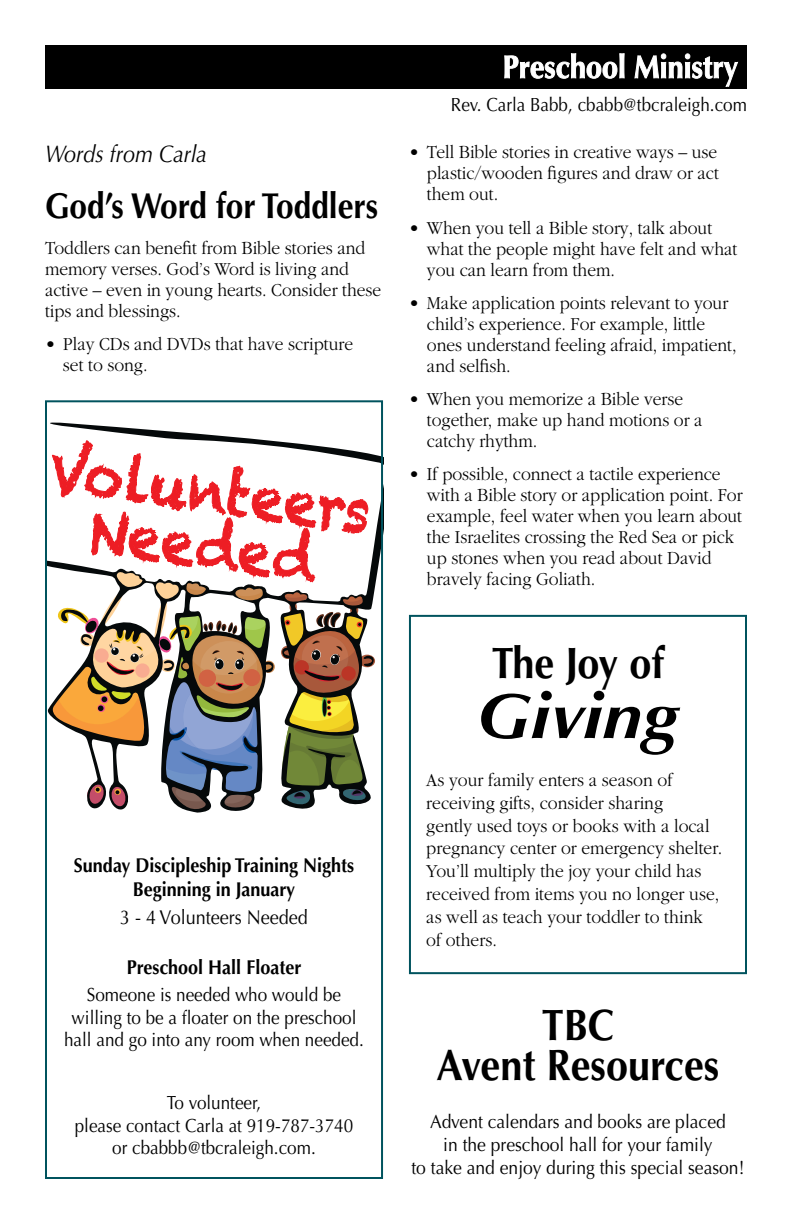
<style>
.page{position:relative;width:792px;height:1224px;background:#fff}
.page>*{position:absolute;margin:0;border:0;box-sizing:border-box;transform-origin:0 0}
.t1{font:italic 700 64px "Optima";letter-spacing:.005em;color:#000;scale:1.1 1}
.t2{font:60.2px/55.6px "Chalkduster";color:#ed1d24;text-align:center;scale:.9 1}
.t3{font:700 44px/40px "Optima";color:#000;text-align:center;scale:.9 1}
.t4{font:700 36px "Optima";color:#000;scale:.88 1}
.t5{font:italic 24px "Optima";letter-spacing:-.005em;color:#000;scale:.9 1}
.t6{font:700 20px/24px "Optima";color:#000;text-align:center;scale:.9 1}
.t7{font:20px "Optima";color:#000;scale:.9 1}
.t8{font:300 19px/21px "Garamond";color:#000;scale:.92 1}
.t9{font:19px/22.8px "Optima";color:#000;text-align:center;scale:.9 1}
.t10{font:19px/22.8px "Optima";color:#000;text-align:center;scale:.92 1}
</style>
<div class="page">
<div style="left:45px;top:45px;width:702px;height:43px;background:#000"></div>
<svg style="left:504px;top:53px;width:121px;height:26px"></svg>
<svg style="left:634px;top:53px;width:104px;height:34px"></svg>
<svg style="left:48px;top:422px;width:326px;height:391px"></svg>
<div style="left:45px;top:400px;width:338px;height:779px;border:2px solid #00535e"></div>
<div style="left:409px;top:615px;width:338px;height:359px;border:2px solid #00535e"></div>
<p class="t5" style="left:45px;top:139px;width:182px">Words from Carla</p>
<h3 class="t4" style="left:45px;top:185px;width:380px">God’s Word for Toddlers</h3>
<p class="t8" style="left:45px;top:238px;width:367px">Toddlers can benefit from Bible stories and memory verses. God’s Word is living and active – even in young hearts. Consider these tips and blessings.</p>
<p class="t8" style="left:63px;top:334px;width:317px;text-indent:-18px">• Play CDs and DVDs that have scripture set to song.</p>
<h2 class="t2" style="left:54px;top:440px;width:361px;rotate:8deg">Volunteers<br>Needed</h2>
<p class="t6" style="left:74px;top:854px;width:313px">Sunday Discipleship Training Nights<br>Beginning in January</p>
<p class="t7" style="left:120px;top:906px;width:210px">3 - 4 Volunteers Needed</p>
<p class="t6" style="left:127px;top:955px;width:196px">Preschool Hall Floater</p>
<p class="t9" style="left:64px;top:983px;width:335px">Someone is needed who would be willing to be a floater on the preschool hall and go into any room when needed.</p>
<p class="t9" style="left:75px;top:1091px;width:311px">To volunteer,<br>please contact Carla at 919-787-3740 or cbabbb@tbcraleigh.com.</p>
<p class="t9" style="left:451px;top:93px;width:330px">Rev. Carla Babb, cbabb@tbcraleigh.com</p>
<p class="t8" style="left:427px;top:142px;width:319px;text-align:justify;text-indent:-18px">• Tell Bible stories in creative ways – use plastic/wooden figures and draw or act them out.</p>
<p class="t8" style="left:427px;top:217px;width:339px;text-indent:-18px">• When you tell a Bible story, talk about what the people might have felt and what you can learn from them.</p>
<p class="t8" style="left:427px;top:292px;width:338px;text-indent:-18px">• Make application points relevant to your child’s experience. For example, little ones understand feeling afraid, impatient, and selfish.</p>
<p class="t8" style="left:427px;top:389px;width:301px;text-indent:-18px">• When you memorize a Bible verse together, make up hand motions or a catchy rhythm.</p>
<p class="t8" style="left:427px;top:464px;width:345px;text-indent:-18px">• If possible, connect a tactile experience with a Bible story or application point. For example, feel water when you learn about the Israelites crossing the Red Sea or pick up stones when you read about David bravely facing Goliath.</p>
<h3 class="t3" style="left:492px;top:644px;width:193px">The Joy of</h3>
<h1 class="t1" style="left:477px;top:678px;width:185px">Giving</h1>
<p class="t8" style="left:426px;top:769px;width:323px;line-height:22.8px">As your family enters a season of receiving gifts, consider sharing<br>gently used toys or books with a local pregnancy center or emergency shelter.<br>You’ll multiply the joy your child has received from items you no longer use, as well as teach your toddler to think of others.</p>
<h3 class="t3" style="left:437px;top:1006px;width:316px">TBC<br>Avent Resources</h3>
<p class="t10" style="left:411px;top:1111px;width:363px">Advent calendars and books are placed<br>in the preschool hall for your family<br>to take and enjoy during this special season!</p>
</div>
